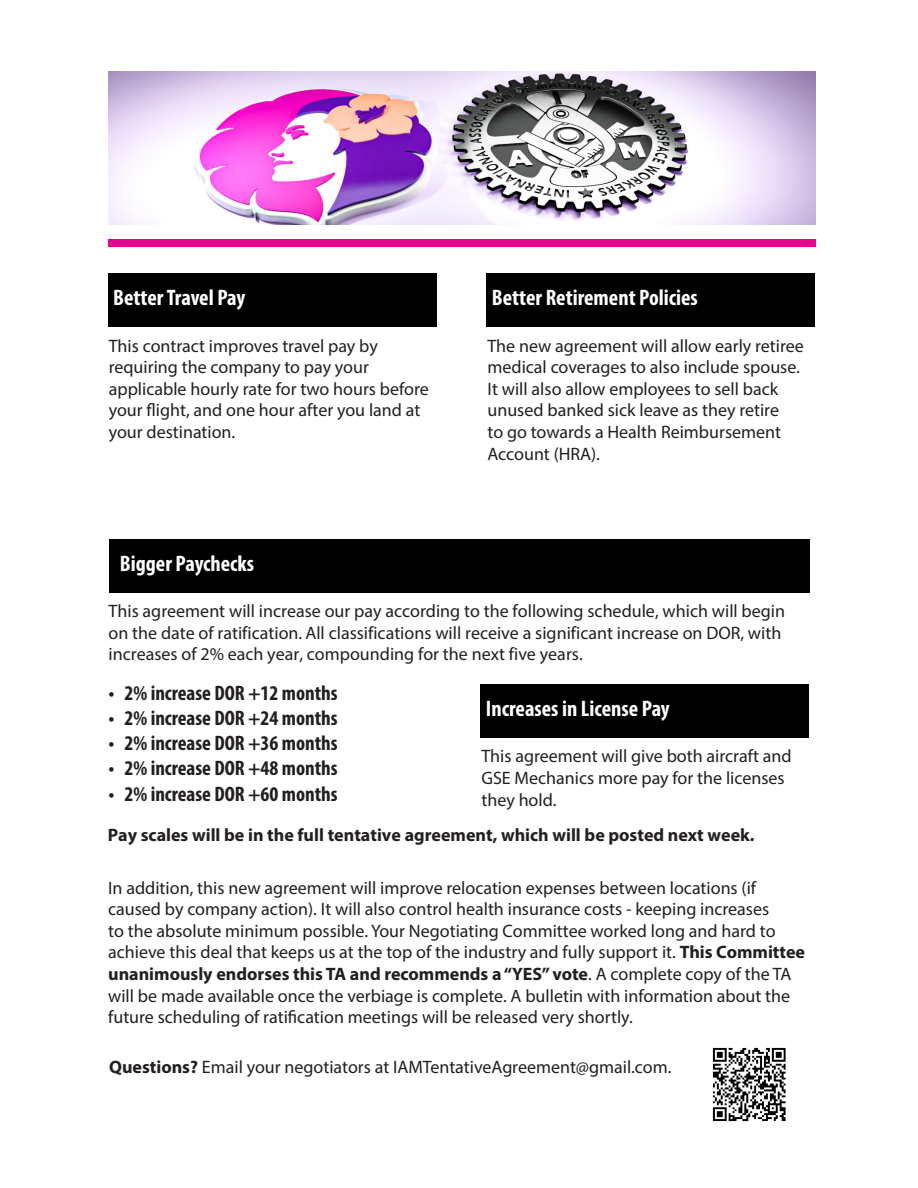
<style>
.page{position:relative;width:918px;height:1188px;background:#fff}
.page>*{position:absolute;margin:0;border:0;box-sizing:border-box;transform-origin:0 0}
.t1{font:700 condensed 22.5px "Myriad Pro";color:#fff}
.t2{font:700 condensed 21px "Myriad Pro";color:#231f20}
.t3{font:18px/21.6px "Myriad Pro";color:#231f20}
.t4{font:700 18px "Myriad Pro";color:#231f20}
.s1{font-weight:700}
</style>
<div class="page">
<img style="left:108px;top:71px;width:708px;height:153px">
<div style="left:108px;top:240px;width:708px;height:7px;background:#ed028c"></div>
<div style="left:108px;top:273px;width:328px;height:53px;background:#000"></div>
<div style="left:487px;top:273px;width:328px;height:53px;background:#000"></div>
<div style="left:109px;top:539px;width:701px;height:54px;background:#000"></div>
<div style="left:481px;top:684px;width:328px;height:53px;background:#000"></div>
<img style="left:712px;top:1047px;width:74px;height:75px">
<p class="t1" style="left:113px;top:283px;width:134px">Better Travel Pay</p>
<p class="t3" style="left:109px;top:334px;width:322px">This contract improves travel pay by requiring the company to pay your applicable hourly rate for two hours before your flight, and one hour after you land at your destination.</p>
<p class="t1" style="left:120px;top:549px;width:136px">Bigger Paychecks</p>
<p class="t1" style="left:492px;top:283px;width:207px">Better Retirement Policies</p>
<p class="t3" style="left:488px;top:334px;width:318px">The new agreement will allow early retiree medical coverages to also include spouse.<br>It will also allow employees to sell back unused banked sick leave as they retire<br>to go towards a Health Reimbursement Account (HRA).</p>
<p class="t3" style="left:109px;top:600px;width:678px;line-height:21.1px">This agreement will increase our pay according to the following schedule, which will begin on the date of ratification. All classifications will receive a significant increase on DOR, with increases of 2% each year, compounding for the next five years.</p>
<p class="t2" style="left:109px;top:680px;width:231px">• 2% increase DOR +12 months</p>
<p class="t2" style="left:109px;top:705px;width:231px">• 2% increase DOR +24 months</p>
<p class="t2" style="left:109px;top:730px;width:231px">• 2% increase DOR +36 months</p>
<p class="t2" style="left:109px;top:755px;width:231px">• 2% increase DOR +48 months</p>
<p class="t2" style="left:109px;top:780px;width:231px">• 2% increase DOR +60 months</p>
<p class="t4" style="left:108px;top:823px;width:648px">Pay scales will be in the full tentative agreement, which will be posted next week.</p>
<p class="t1" style="left:486px;top:694px;width:185px">Increases in License Pay</p>
<p class="t3" style="left:481px;top:745px;width:312px">This agreement will give both aircraft and<br>GSE Mechanics more pay for the licenses they hold.</p>
<p class="t3" style="left:108px;top:876px;width:698px">In addition, this new agreement will improve relocation expenses between locations (if caused by company action). It will also control health insurance costs - keeping increases<br>to the absolute minimum possible. Your Negotiating Committee worked long and hard to achieve this deal that keeps us at the top of the industry and fully support it. <span class="s1">This Committee unanimously endorses this TA and recommends a “YES” vote</span>. A complete copy of the TA will be made available once the verbiage is complete. A bulletin with information about the future scheduling of ratification meetings will be released very shortly.</p>
<p class="t3" style="left:109px;top:1056px;width:564px"><span class="s1">Questions?</span> Email your negotiators at IAMTentativeAgreement@gmail.com.</p>
</div>
